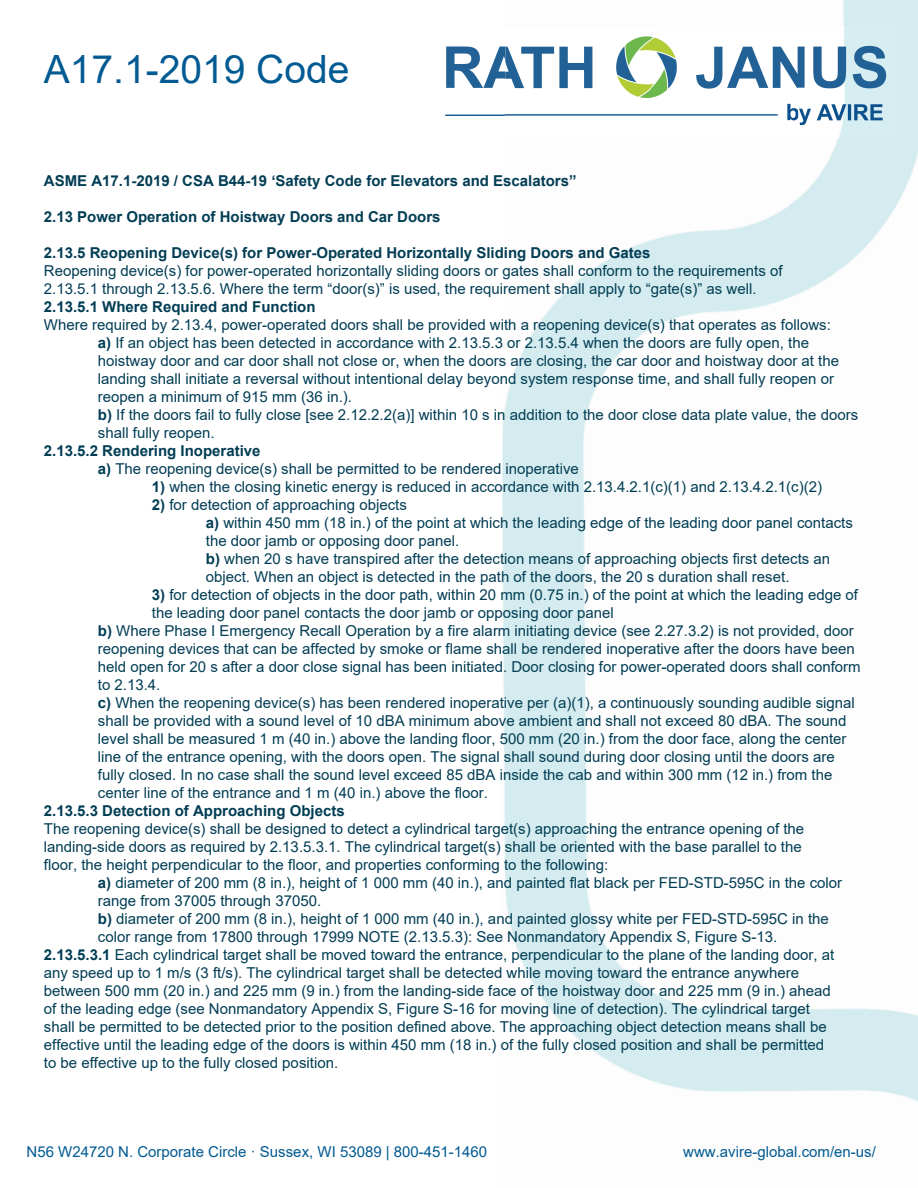
<style>
.page{position:relative;width:918px;height:1188px;background:#fff}
.page>*{position:absolute;margin:0;border:0;box-sizing:border-box;transform-origin:0 0}
.t1{font:39px "Arial";color:#015a92}
.t2{font:15px/18px "Arial";color:#023d54}
.t3{font:700 15px "Arial";color:#023d54}
.t4{font:15px "Arial";color:#015a92}
.s1{font-weight:700}
</style>
<div class="page">
<div style="left:843px;top:0;width:75px;height:51px;background:#d4ecef"></div>
<img style="left:875px;top:51px;width:43px;height:1051px">
<img style="left:502px;top:138px;width:373px;height:954px">
<img style="left:445px;top:27px;width:451px;height:111px">
<h1 class="t1" style="left:44px;top:42px;width:307px">A17.1-2019 Code</h1>
<p class="t3" style="left:44px;top:170px;width:534px">ASME A17.1-2019 / CSA B44-19 ‘Safety Code for Elevators and Escalators”</p>
<p class="t3" style="left:44px;top:206px;width:398px">2.13 Power Operation of Hoistway Doors and Car Doors</p>
<p class="t3" style="left:44px;top:242px;width:608px">2.13.5 Reopening Device(s) for Power-Operated Horizontally Sliding Doors and Gates</p>
<p class="t2" style="left:44px;top:262px;width:740px">Reopening device(s) for power-operated horizontally sliding doors or gates shall conform to the requirements of<br>2.13.5.1 through 2.13.5.6. Where the term “door(s)” is used, the requirement shall apply to “gate(s)” as well.</p>
<p class="t3" style="left:44px;top:296px;width:273px">2.13.5.1 Where Required and Function</p>
<p class="t2" style="left:98px;top:316px;width:762px;text-indent:-54px">Where required by 2.13.4, power-operated doors shall be provided with a reopening device(s) that operates as follows:<br><span class="s1">a)</span> If an object has been detected in accordance with 2.13.5.3 or 2.13.5.4 when the doors are fully open, the hoistway door and car door shall not close or, when the doors are closing, the car door and hoistway door at the landing shall initiate a reversal without intentional delay beyond system response time, and shall fully reopen or reopen a minimum of 915 mm (36 in.).<br><span class="s1">b)</span> If the doors fail to fully close [see 2.12.2.2(a)] within 10 s in addition to the door close data plate value, the doors shall fully reopen.</p>
<p class="t2" style="left:98px;top:442px;width:483px;text-indent:-54px"><span class="s1">2.13.5.2 Rendering Inoperative<br>a)</span> The reopening device(s) shall be permitted to be rendered inoperative</p>
<p class="t2" style="left:152px;top:478px;width:672px"><span class="s1">1)</span> when the closing kinetic energy is reduced in accordance with 2.13.4.2.1(c)(1) and 2.13.4.2.1(c)(2)</p>
<p class="t2" style="left:206px;top:496px;width:649px;text-indent:-54px"><span class="s1">2)</span> for detection of approaching objects<br><span class="s1">a)</span> within 450 mm (18 in.) of the point at which the leading edge of the leading door panel contacts the door jamb or opposing door panel.<br><span class="s1">b)</span> when 20 s have transpired after the detection means of approaching objects first detects an object. When an object is detected in the path of the doors, the 20 s duration shall reset.</p>
<p class="t2" style="left:152px;top:586px;width:708px"><span class="s1">3)</span> for detection of objects in the door path, within 20 mm (0.75 in.) of the point at which the leading edge of</p>
<p class="t2" style="left:152px;top:604px;width:463px">the leading door panel contacts the door jamb or opposing door panel</p>
<p class="t2" style="left:98px;top:622px;width:758px"><span class="s1">b)</span> Where Phase I Emergency Recall Operation by a fire alarm initiating device (see 2.27.3.2) is not provided, door</p>
<p class="t2" style="left:98px;top:640px;width:759px">reopening devices that can be affected by smoke or flame shall be rendered inoperative after the doors have been</p>
<p class="t2" style="left:98px;top:658px;width:764px">held open for 20 s after a door close signal has been initiated. Door closing for power-operated doors shall conform</p>
<p class="t2" style="left:98px;top:676px;width:64px">to 2.13.4.</p>
<p class="t2" style="left:98px;top:694px;width:759px"><span class="s1">c)</span> When the reopening device(s) has been rendered inoperative per (a)(1), a continuously sounding audible signal</p>
<p class="t2" style="left:98px;top:712px;width:750px">shall be provided with a sound level of 10 dBA minimum above ambient and shall not exceed 80 dBA. The sound</p>
<p class="t2" style="left:98px;top:730px;width:750px">level shall be measured 1 m (40 in.) above the landing floor, 500 mm (20 in.) from the door face, along the center</p>
<p class="t2" style="left:98px;top:748px;width:739px">line of the entrance opening, with the doors open. The signal shall sound during door closing until the doors are</p>
<p class="t2" style="left:98px;top:766px;width:736px">fully closed. In no case shall the sound level exceed 85 dBA inside the cab and within 300 mm (12 in.) from the</p>
<p class="t2" style="left:98px;top:784px;width:392px">center line of the entrance and 1 m (40 in.) above the floor.</p>
<p class="t3" style="left:44px;top:800px;width:302px">2.13.5.3 Detection of Approaching Objects</p>
<p class="t2" style="left:44px;top:820px;width:762px">The reopening device(s) shall be designed to detect a cylindrical target(s) approaching the entrance opening of the landing-side doors as required by 2.13.5.3.1. The cylindrical target(s) shall be oriented with the base parallel to the floor, the height perpendicular to the floor, and properties conforming to the following:</p>
<p class="t2" style="left:98px;top:874px;width:746px"><span class="s1">a)</span> diameter of 200 mm (8 in.), height of 1 000 mm (40 in.), and painted flat black per FED-STD-595C in the color</p>
<p class="t2" style="left:98px;top:892px;width:225px">range from 37005 through 37050.</p>
<p class="t2" style="left:98px;top:910px;width:733px"><span class="s1">b)</span> diameter of 200 mm (8 in.), height of 1 000 mm (40 in.), and painted glossy white per FED-STD-595C in the</p>
<p class="t2" style="left:98px;top:928px;width:681px">color range from 17800 through 17999 NOTE (2.13.5.3): See Nonmandatory Appendix S, Figure S-13.</p>
<p class="t2" style="left:44px;top:946px;width:792px"><span class="s1">2.13.5.3.1</span> Each cylindrical target shall be moved toward the entrance, perpendicular to the plane of the landing door, at</p>
<p class="t2" style="left:44px;top:964px;width:757px">any speed up to 1 m/s (3 ft/s). The cylindrical target shall be detected while moving toward the entrance anywhere</p>
<p class="t2" style="left:44px;top:982px;width:789px">between 500 mm (20 in.) and 225 mm (9 in.) from the landing-side face of the hoistway door and 225 mm (9 in.) ahead</p>
<p class="t2" style="left:44px;top:1000px;width:768px">of the leading edge (see Nonmandatory Appendix S, Figure S-16 for moving line of detection). The cylindrical target</p>
<p class="t2" style="left:44px;top:1018px;width:784px">shall be permitted to be detected prior to the position defined above. The approaching object detection means shall be</p>
<p class="t2" style="left:44px;top:1036px;width:782px">effective until the leading edge of the doors is within 450 mm (18 in.) of the fully closed position and shall be permitted</p>
<p class="t2" style="left:44px;top:1054px;width:296px">to be effective up to the fully closed position.</p>
<p class="t4" style="left:27px;top:1141px;width:462px">N56 W24720 N. Corporate Circle · Sussex, WI 53089 | 800-451-1460</p>
<p class="t4" style="left:683px;top:1141px;width:194px">www.avire-global.com/en-us/</p>
</div>
